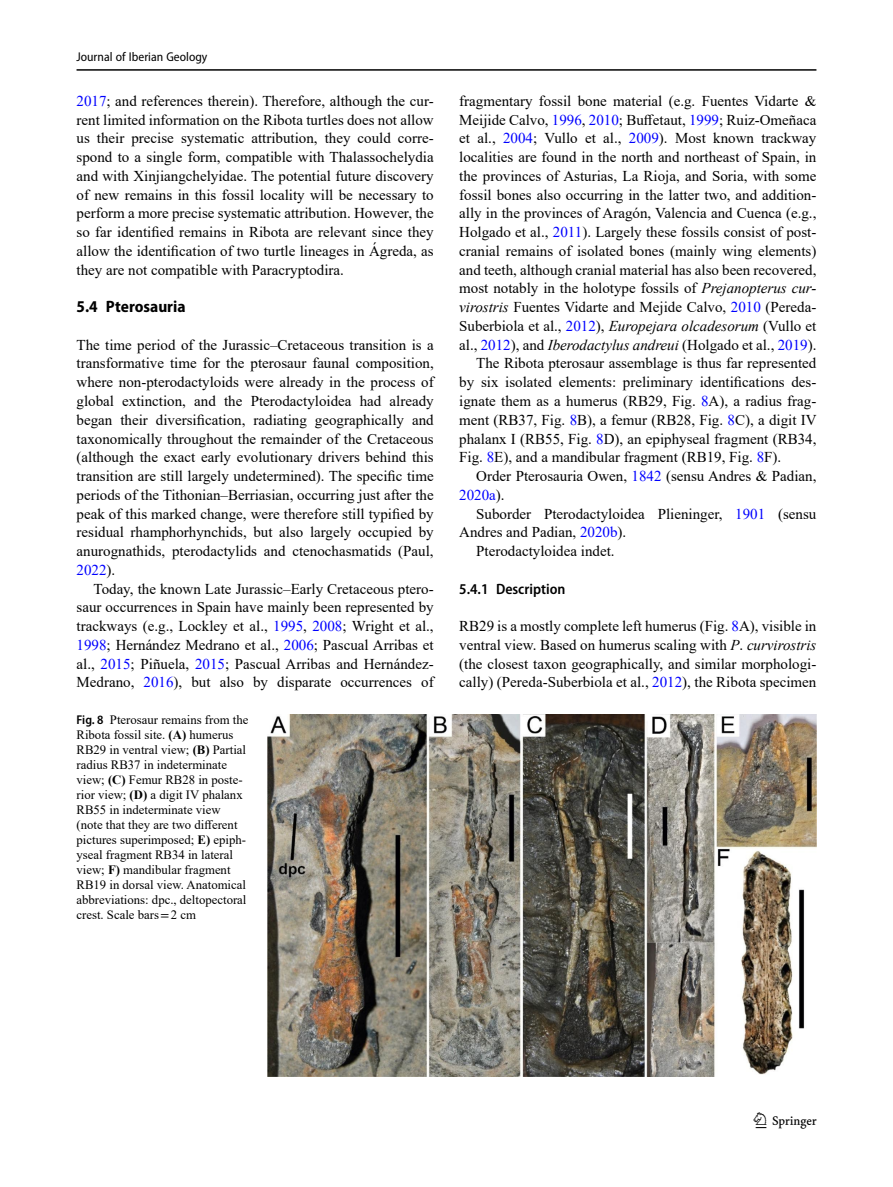
<style>
.page{position:relative;width:893px;height:1187px;background:#fff}
.page>*{position:absolute;margin:0;border:0;box-sizing:border-box;transform-origin:0 0}
.t1{font:22.5px "Springnew";color:#000}
.Head_2{font:700 semi-condensed 16.5px "Myriad Pro";color:#000}
.Body_Text_Indent{font:15px/18.8px "Times New Roman";color:#000;text-align:justify}
.Body_Text{font:15px/18.8px "Times New Roman";color:#000;text-align:justify}
.Head_3{font:600 semi-condensed 15px "Myriad Pro";color:#000}
.Figure_Caption_Side{font:12.75px/15px "Times New Roman";color:#000}
.t2{font:semi-condensed 12.75px "Myriad Pro";color:#000}
.s1{color:#00f}
.s2{font-family:"Myriad Pro";font-weight:600;font-stretch:semi-condensed}
.s3{font-weight:700}
.s4{font-family:"STIX"}
.s5{font-style:italic}
</style>
<div class="page">
<hr style="left:77px;top:69px;width:739px;height:2px;background:#000">
<img style="left:268px;top:714px;width:548px;height:362px">
<p class="t2" style="left:77px;top:49px;width:132px">Journal of Iberian Geology</p>
<p class="Body_Text" style="left:77px;top:91px;width:359px"><span class="s1">2017</span>; and references therein). Therefore, although the cur&shy;rent limited information on the Ribota turtles does not allow us their precise systematic attribution, they could corre&shy;spond to a single form, compatible with Thalassochelydia and with Xinjiangchelyidae. The potential future discovery of new remains in this fossil locality will be necessary to perform a more precise systematic attribution. However, the so far identified remains in Ribota are relevant since they allow the identification of two turtle lineages in Ágreda, as they are not compatible with Paracryptodira.</p>
<p class="Head_2" style="left:77px;top:297px;width:111px">5.4 Pterosauria</p>
<p class="Body_Text" style="left:77px;top:335px;width:359px">The time period of the Jurassic–Cretaceous transition is a transformative time for the pterosaur faunal composition, where non-pterodactyloids were already in the process of global extinction, and the Pterodactyloidea had already began their diversification, radiating geographically and taxonomically throughout the remainder of the Cretaceous (although the exact early evolutionary drivers behind this transition are still largely undetermined). The specific time periods of the Tithonian–Berriasian, occurring just after the peak of this marked change, were therefore still typified by residual rhamphorhynchids, but also largely occupied by anurognathids, pterodactylids and ctenochasmatids (Paul, <span class="s1">2022</span>).</p>
<p class="Body_Text_Indent" style="left:77px;top:578px;width:359px;text-indent:17px">Today, the known Late Jurassic–Early Cretaceous ptero&shy;saur occurrences in Spain have mainly been represented by trackways (e.g., Lockley et al., <span class="s1">1995</span>, <span class="s1">2008</span>; Wright et al., <span class="s1">1998</span>; Hernández Medrano et al., <span class="s1">2006</span>; Pascual Arribas et al., <span class="s1">2015</span>; Piñuela, <span class="s1">2015</span>; Pascual Arribas and Hernández-Medrano, <span class="s1">2016</span>), but also by disparate occurrences of</p>
<p class="Figure_Caption_Side" style="left:77px;top:711px;width:173px"><span class="s2">Fig. 8</span> Pterosaur remains from the<br>Ribota fossil site. <span class="s3">(A)</span> humerus<br>RB29 in ventral view; <span class="s3">(B)</span> Partial radius RB37 in indeterminate view; <span class="s3">(C)</span> Femur RB28 in poste&shy;rior view; <span class="s3">(D)</span> a digit IV phalanx<br>RB55 in indeterminate view (note that they are two different pictures superimposed; <span class="s3">E)</span> epiph&shy;yseal fragment RB34 in lateral view; <span class="s3">F)</span> mandibular fragment<br>RB19 in dorsal view. Anatomical abbreviations: dpc., deltopectoral crest. Scale bars<span class="s4">=</span>2 cm</p>
<p class="Body_Text_Indent" style="left:459px;top:91px;width:359px">fragmentary fossil bone material (e.g. Fuentes Vidarte &amp; Meijide Calvo, <span class="s1">1996</span>, <span class="s1">2010</span>; Buffetaut, <span class="s1">1999</span>; Ruiz-Omeñaca et al., <span class="s1">2004</span>; Vullo et al., <span class="s1">2009</span>). Most known trackway localities are found in the north and northeast of Spain, in the provinces of Asturias, La Rioja, and Soria, with some fossil bones also occurring in the latter two, and addition&shy;ally in the provinces of Aragón, Valencia and Cuenca (e.g., Holgado et al., <span class="s1">2011</span>). Largely these fossils consist of post&shy;cranial remains of isolated bones (mainly wing elements) and teeth, although cranial material has also been recovered, most notably in the holotype fossils of <span class="s5">Prejanopterus cur&shy;virostris</span> Fuentes Vidarte and Mejide Calvo, <span class="s1">2010</span> (Pereda-Suberbiola et al., <span class="s1">2012</span>), <span class="s5">Europejara olcadesorum</span> (Vullo et al., <span class="s1">2012</span>), and <span class="s5">Iberodactylus andreui</span> (Holgado et al., <span class="s1">2019</span>).</p>
<p class="Body_Text_Indent" style="left:459px;top:353px;width:359px;text-indent:17px">The Ribota pterosaur assemblage is thus far represented by six isolated elements: preliminary identifications des&shy;ignate them as a humerus (RB29, Fig. <span class="s1">8</span>A), a radius frag&shy;ment (RB37, Fig. <span class="s1">8</span>B), a femur (RB28, Fig. <span class="s1">8</span>C), a digit IV phalanx I (RB55, Fig. <span class="s1">8</span>D), an epiphyseal fragment (RB34, Fig. <span class="s1">8</span>E), and a mandibular fragment (RB19, Fig. <span class="s1">8</span>F).</p>
<p class="Body_Text_Indent" style="left:459px;top:466px;width:359px;text-indent:17px">Order Pterosauria Owen, <span class="s1">1842</span> (sensu Andres &amp; Padian,<br><span class="s1">2020a</span>).</p>
<p class="Body_Text_Indent" style="left:459px;top:503px;width:359px;text-indent:17px">Suborder Pterodactyloidea Plieninger, <span class="s1">1901</span> (sensu<br>Andres and Padian, <span class="s1">2020b</span>).</p>
<p class="Body_Text_Indent" style="left:476px;top:541px;width:140px">Pterodactyloidea indet.</p>
<p class="Head_3" style="left:459px;top:580px;width:108px">5.4.1 Description</p>
<p class="Body_Text" style="left:459px;top:616px;width:359px">RB29 is a mostly complete left humerus (Fig. <span class="s1">8</span>A), visible in ventral view. Based on humerus scaling with <span class="s5">P</span>. <span class="s5">curvirostris </span>(the closest taxon geographically, and similar morphologi&shy;cally) (Pereda-Suberbiola et al., <span class="s1">2012</span>), the Ribota specimen</p>
<h1 class="t1" style="left:756px;top:1107px;width:63px">1 3</h1>
</div>
